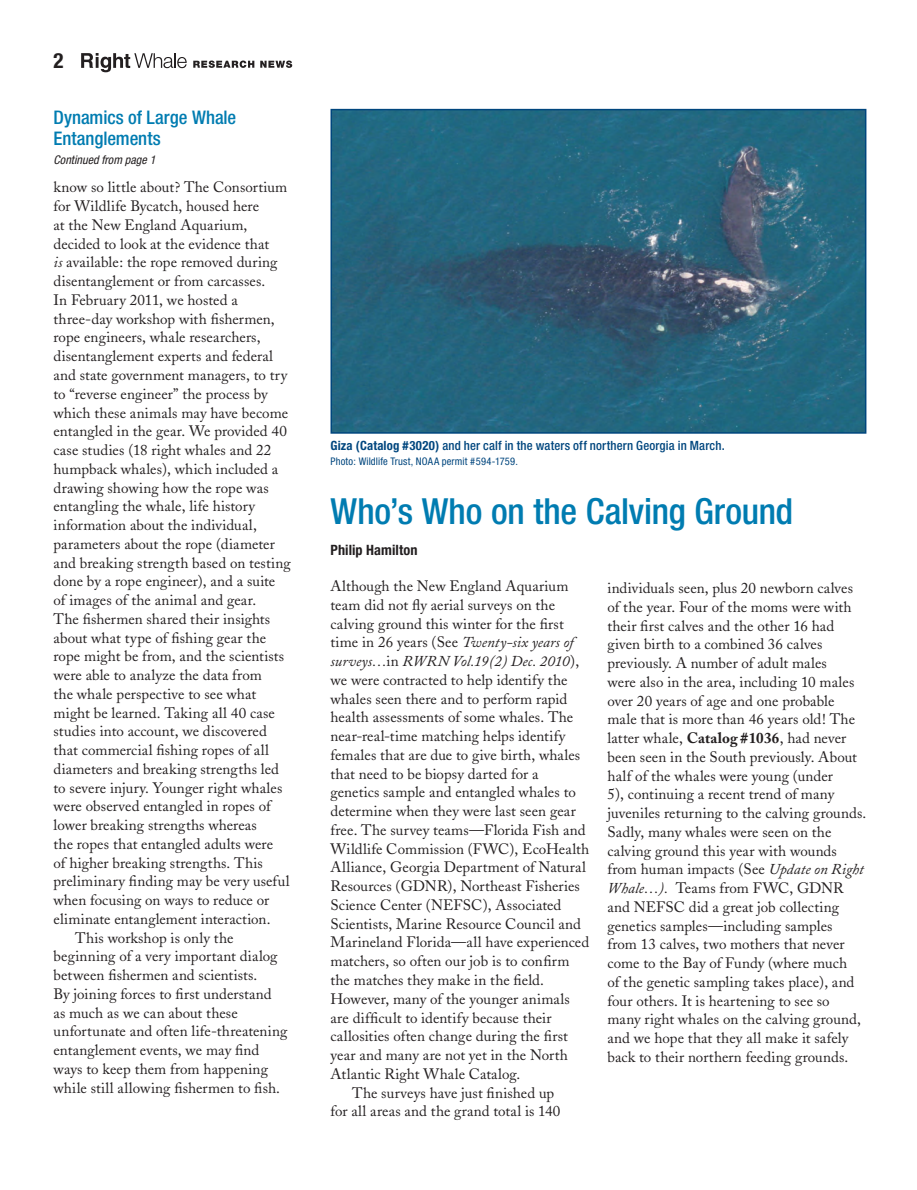
<style>
.page{position:relative;width:917px;height:1190px;background:#fff}
.page>*{position:absolute;margin:0;border:0;box-sizing:border-box;transform-origin:0 0}
.t1{font:500 condensed 36px "Helvetica Neue";letter-spacing:-.005em;color:#007cb1}
.t2{font:700 condensed 21px "Helvetica Neue";color:#231f20}
.t3{font:500 condensed 18.75px/21px "Helvetica Neue";letter-spacing:-.005em;color:#007cb1}
.t4{font:15px/18.8px "Adobe Caslon";letter-spacing:.005em;color:#231f20}
.t5{font:italic 15px "Adobe Caslon";letter-spacing:.005em;color:#231f20}
.t6{font:700 condensed 14.25px "Helvetica Neue";letter-spacing:.005em;color:#231f20}
.t7{font:500 condensed 12.75px "Helvetica Neue";letter-spacing:.01em;color:#00467e}
.t8{font:italic condensed 12px "Helvetica Neue";letter-spacing:.005em;color:#231f20}
.t9{font:condensed 10.5px "Helvetica Neue";letter-spacing:.015em;color:#00467e}
.s1{font-style:italic}
.s2{font-weight:700}
.s3{font-style:normal}
</style>
<div class="page">
<svg style="left:81px;top:53px;width:106px;height:19px"></svg>
<svg style="left:193px;top:61px;width:61px;height:7px"></svg>
<svg style="left:260px;top:61px;width:32px;height:7px"></svg>
<img style="left:333px;top:112px;width:530px;height:319px">
<div style="left:330px;top:109px;width:536px;height:325px;border:2px solid #00467e"></div>
<h2 class="t2" style="left:53px;top:48px;width:12px">2</h2>
<p class="t3" style="left:53px;top:106px;width:184px">Dynamics of Large Whale<br>Entanglements</p>
<p class="t8" style="left:53px;top:153px;width:103px">Continued from page 1</p>
<p class="t4" style="left:53px;top:178px;width:235px">know so little about? The Consortium</p>
<p class="t4" style="left:53px;top:197px;width:207px">for Wildlife Bycatch, housed here</p>
<p class="t4" style="left:53px;top:216px;width:195px">at the New England Aquarium,</p>
<p class="t4" style="left:53px;top:234px;width:217px">decided to look at the evidence that</p>
<p class="t4" style="left:53px;top:253px;width:225px"><span class="s1">is</span> available: the rope removed during</p>
<p class="t4" style="left:53px;top:272px;width:213px">disentanglement or from carcasses.</p>
<p class="t4" style="left:53px;top:291px;width:186px">In February 2011, we hosted a</p>
<p class="t4" style="left:53px;top:309px;width:223px">three-day workshop with fishermen,</p>
<p class="t4" style="left:53px;top:328px;width:208px">rope engineers, whale researchers,</p>
<p class="t4" style="left:53px;top:347px;width:221px">disentanglement experts and federal</p>
<p class="t4" style="left:53px;top:366px;width:235px">and state government managers, to try</p>
<p class="t4" style="left:53px;top:384px;width:216px">to “reverse engineer” the process by</p>
<p class="t4" style="left:53px;top:403px;width:236px">which these animals may have become</p>
<p class="t4" style="left:53px;top:422px;width:235px">entangled in the gear. We provided 40</p>
<p class="t4" style="left:53px;top:441px;width:219px">case studies (18 right whales and 22</p>
<p class="t4" style="left:53px;top:459px;width:226px">humpback whales), which included a</p>
<p class="t4" style="left:53px;top:478px;width:217px">drawing showing how the rope was</p>
<p class="t4" style="left:53px;top:497px;width:203px">entangling the whale, life history</p>
<p class="t4" style="left:53px;top:516px;width:205px">information about the individual,</p>
<p class="t4" style="left:53px;top:534px;width:223px">parameters about the rope (diameter</p>
<p class="t4" style="left:53px;top:553px;width:239px">and breaking strength based on testing</p>
<p class="t4" style="left:53px;top:572px;width:223px">done by a rope engineer), and a suite</p>
<p class="t4" style="left:53px;top:591px;width:204px">of images of the animal and gear.</p>
<p class="t4" style="left:53px;top:609px;width:218px">The fishermen shared their insights</p>
<p class="t4" style="left:53px;top:628px;width:214px">about what type of fishing gear the</p>
<p class="t4" style="left:53px;top:647px;width:232px">rope might be from, and the scientists</p>
<p class="t4" style="left:53px;top:666px;width:210px">were able to analyze the data from</p>
<p class="t4" style="left:53px;top:684px;width:204px">the whale perspective to see what</p>
<p class="t4" style="left:53px;top:703px;width:223px">might be learned. Taking all 40 case</p>
<p class="t4" style="left:53px;top:722px;width:215px">studies into account, we discovered</p>
<p class="t4" style="left:53px;top:741px;width:217px">that commercial fishing ropes of all</p>
<p class="t4" style="left:53px;top:759px;width:227px">diameters and breaking strengths led</p>
<p class="t4" style="left:53px;top:778px;width:230px">to severe injury. Younger right whales</p>
<p class="t4" style="left:53px;top:797px;width:219px">were observed entangled in ropes of</p>
<p class="t4" style="left:53px;top:816px;width:205px">lower breaking strengths whereas</p>
<p class="t4" style="left:53px;top:834px;width:221px">the ropes that entangled adults were</p>
<p class="t4" style="left:53px;top:853px;width:211px">of higher breaking strengths. This</p>
<p class="t4" style="left:53px;top:872px;width:237px">preliminary finding may be very useful</p>
<p class="t4" style="left:53px;top:891px;width:217px">when focusing on ways to reduce or</p>
<p class="t4" style="left:53px;top:909px;width:218px">eliminate entanglement interaction.</p>
<p class="t4" style="left:75px;top:928px;width:160px">This workshop is only the</p>
<p class="t4" style="left:53px;top:947px;width:225px">beginning of a very important dialog</p>
<p class="t4" style="left:53px;top:966px;width:205px">between fishermen and scientists.</p>
<p class="t4" style="left:53px;top:984px;width:219px">By joining forces to first understand</p>
<p class="t4" style="left:53px;top:1003px;width:186px">as much as we can about these</p>
<p class="t4" style="left:53px;top:1022px;width:235px">unfortunate and often life-threatening</p>
<p class="t4" style="left:53px;top:1041px;width:207px">entanglement events, we may find</p>
<p class="t4" style="left:53px;top:1059px;width:216px">ways to keep them from happening</p>
<p class="t4" style="left:53px;top:1078px;width:228px">while still allowing fishermen to fish.</p>
<p class="t7" style="left:330px;top:437px;width:395px"><span class="s2">Giza (Catalog #3020)</span> and her calf in the waters off northern Georgia in March.</p>
<p class="t9" style="left:330px;top:455px;width:189px">Photo: Wildlife Trust, NOAA permit #594-1759.</p>
<h1 class="t1" style="left:330px;top:490px;width:464px">Who’s Who on the Calving Ground</h1>
<p class="t6" style="left:330px;top:541px;width:88px">Philip Hamilton</p>
<p class="t4" style="left:330px;top:577px;width:239px">Although the New England Aquarium</p>
<p class="t4" style="left:330px;top:595px;width:226px">team did not fly aerial surveys on the</p>
<p class="t4" style="left:330px;top:614px;width:235px">calving ground this winter for the first</p>
<p class="t4" style="left:330px;top:633px;width:244px">time in 26 years (See <span class="s1">Twenty-six years of</span></p>
<p class="t5" style="left:330px;top:653px;width:250px">surveys…<span class="s3">in</span> RWRN Vol.19(2) Dec. 2010<span class="s3">),</span></p>
<p class="t4" style="left:330px;top:670px;width:238px">we were contracted to help identify the</p>
<p class="t4" style="left:330px;top:689px;width:238px">whales seen there and to perform rapid</p>
<p class="t4" style="left:330px;top:708px;width:244px">health assessments of some whales. The</p>
<p class="t4" style="left:330px;top:727px;width:236px">near-real-time matching helps identify</p>
<p class="t4" style="left:330px;top:745px;width:251px">females that are due to give birth, whales</p>
<p class="t4" style="left:330px;top:764px;width:209px">that need to be biopsy darted for a</p>
<p class="t4" style="left:330px;top:783px;width:247px">genetics sample and entangled whales to</p>
<p class="t4" style="left:330px;top:802px;width:247px">determine when they were last seen gear</p>
<p class="t4" style="left:330px;top:820px;width:256px">free. The survey teams—Florida Fish and</p>
<p class="t4" style="left:330px;top:839px;width:260px">Wildlife Commission (FWC), EcoHealth</p>
<p class="t4" style="left:330px;top:858px;width:257px">Alliance, Georgia Department of Natural</p>
<p class="t4" style="left:330px;top:877px;width:251px">Resources (GDNR), Northeast Fisheries</p>
<p class="t4" style="left:330px;top:895px;width:232px">Science Center (NEFSC), Associated</p>
<p class="t4" style="left:330px;top:914px;width:252px">Scientists, Marine Resource Council and</p>
<p class="t4" style="left:330px;top:933px;width:260px">Marineland Florida—all have experienced</p>
<p class="t4" style="left:330px;top:952px;width:240px">matchers, so often our job is to confirm</p>
<p class="t4" style="left:330px;top:970px;width:215px">the matches they make in the field.</p>
<p class="t4" style="left:330px;top:989px;width:241px">However, many of the younger animals</p>
<p class="t4" style="left:330px;top:1008px;width:223px">are difficult to identify because their</p>
<p class="t4" style="left:330px;top:1027px;width:239px">callosities often change during the first</p>
<p class="t4" style="left:330px;top:1045px;width:239px">year and many are not yet in the North</p>
<p class="t4" style="left:330px;top:1064px;width:191px">Atlantic Right Whale Catalog.</p>
<p class="t4" style="left:352px;top:1083px;width:204px">The surveys have just finished up</p>
<p class="t4" style="left:330px;top:1102px;width:231px">for all areas and the grand total is 140</p>
<p class="t4" style="left:607px;top:579px;width:260px">individuals seen, plus 20 newborn calves of the year. Four of the moms were with their first calves and the other 16 had given birth to a combined 36 calves previously. A number of adult males<br>were also in the area, including 10 males over 20 years of age and one probable male that is more than 46 years old! The latter whale, <span class="s2">Catalog #1036</span>, had never been seen in the South previously. About half of the whales were young (under<br>5), continuing a recent trend of many juveniles returning to the calving grounds.<br>Sadly, many whales were seen on the calving ground this year with wounds from human impacts (See <span class="s1">Update on Right Whale…).</span> Teams from FWC, GDNR and NEFSC did a great job collecting genetics samples—including samples<br>from 13 calves, two mothers that never come to the Bay of Fundy (where much<br>of the genetic sampling takes place), and four others. It is heartening to see so many right whales on the calving ground, and we hope that they all make it safely back to their northern feeding grounds.</p>
</div>
